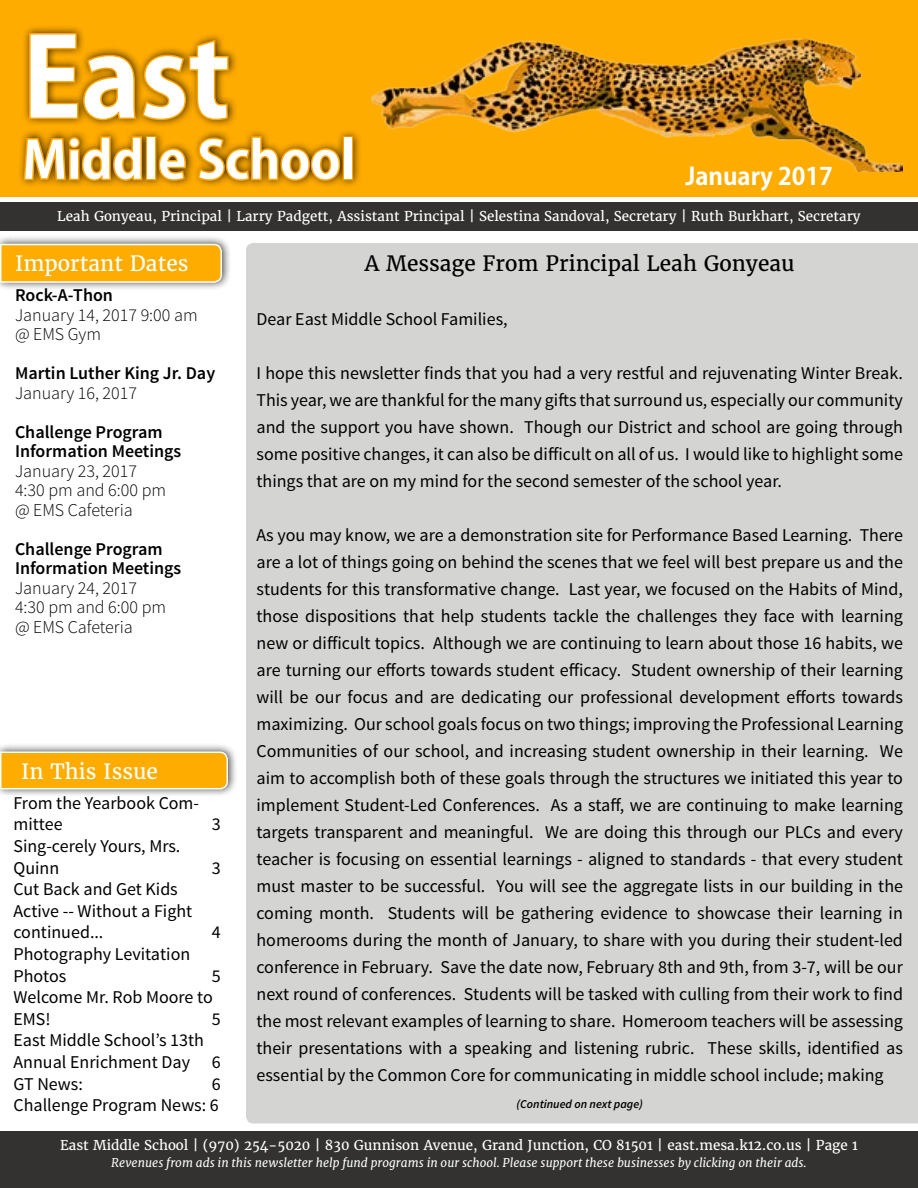
<style>
.page{position:relative;width:918px;height:1188px;background:#fff}
.page>*{position:absolute;margin:0;border:0;box-sizing:border-box;transform-origin:0 0}
.t1{font:700 108px "Adobe Gothic Std";color:#fff}
.t2{font:700 51px "Adobe Gothic Std";color:#fff}
.t3{font:700 24px "Adobe Gothic Std";color:#fff}
.t4{font:21px "Merriweather";color:#000}
.t5{font:21px "Merriweather";color:#fff}
.t6{font:18px/27px "Source Sans Pro";color:#000}
.t7{font:300 18px/19.5px "Source Sans Pro";color:#000}
.t8{font:600 18px/19.5px "Source Sans Pro";color:#000}
.t9{font:13.5px "Merriweather";color:#fff}
.t10{font:italic 12px "Merriweather";color:#fff}
.t11{font:italic 600 12px "Source Sans Pro";color:#000}
</style>
<div class="page">
<div style="left:0;top:743px;width:238px;height:54px;background:#000;opacity:.75"></div>
<svg style="left:0;top:751px;width:229px;height:39px;background:#fbb21c"></svg>
<div style="left:0;top:236px;width:232px;height:55px;background:#000;opacity:.75"></div>
<svg style="left:0;top:243px;width:223px;height:41px;background:#f9b21f"></svg>
<div style="left:0;top:0;width:918px;height:198px;background:#ffac01"></div>
<div style="left:0;top:198px;width:918px;height:33px;background:#333231"></div>
<div style="left:18px;top:25px;width:343px;height:162px;background:#000;opacity:.75"></div>
<svg style="left:28px;top:32px;width:202px;height:90px"></svg>
<svg style="left:22px;top:135px;width:122px;height:47px"></svg>
<div style="left:146px;top:136px;width:10px;height:44px;border:3px solid #ffa500"></div>
<svg style="left:157px;top:147px;width:31px;height:35px"></svg>
<svg style="left:195px;top:135px;width:147px;height:47px"></svg>
<div style="left:343px;top:136px;width:10px;height:44px;border:3px solid #ffa500"></div>
<div style="left:0;top:1131px;width:918px;height:57px;background:#333231"></div>
<div style="left:246px;top:243px;width:672px;height:880px;background:#d4d4d3"></div>
<div style="left:0;top:197px;width:918px;height:5px;background:#fff"></div>
<img style="left:371px;top:38px;width:532px;height:134px">
<h1 class="t1" style="left:22px;top:13px;width:209px">East</h1>
<h2 class="t2" style="left:22px;top:129px;width:334px">Middle School</h2>
<h3 class="t3" style="left:685px;top:162px;width:149px">January 2017</h3>
<p class="t9" style="left:57px;top:208px;width:805px">Leah Gonyeau, Principal | Larry Padgett, Assistant Principal | Selestina Sandoval, Secretary | Ruth Burkhart, Secretary</p>
<p class="t5" style="left:15px;top:250px;width:175px">Important Dates</p>
<p class="t8" style="left:15px;top:286px;width:100px">Rock-A-Thon</p>
<p class="t7" style="left:15px;top:305px;width:184px">January 14, 2017 9:00 am @ EMS Gym</p>
<p class="t8" style="left:15px;top:364px;width:202px">Martin Luther King Jr. Day</p>
<p class="t7" style="left:15px;top:383px;width:124px">January 16, 2017</p>
<p class="t8" style="left:15px;top:423px;width:168px">Challenge Program<br>Information Meetings</p>
<p class="t7" style="left:15px;top:461px;width:153px">January 23, 2017<br>4:30 pm and 6:00 pm @ EMS Cafeteria</p>
<p class="t8" style="left:15px;top:540px;width:168px">Challenge Program<br>Information Meetings</p>
<p class="t7" style="left:15px;top:578px;width:153px">January 24, 2017<br>4:30 pm and 6:00 pm @ EMS Cafeteria</p>
<p class="t5" style="left:21px;top:759px;width:138px">In This Issue</p>
<p class="t6" style="left:14px;top:792px;width:187px;line-height:21.6px">From the Yearbook Com&shy;mittee</p>
<p class="t6" style="left:14px;top:835px;width:168px;line-height:21.6px">Sing-cerely Yours, Mrs.<br>Quinn</p>
<p class="t6" style="left:14px;top:879px;width:180px;line-height:21.6px">Cut Back and Get Kids<br>Active -- Without a Fight continued...</p>
<p class="t6" style="left:212px;top:811px;width:10px">3</p>
<p class="t6" style="left:212px;top:854px;width:10px">3</p>
<p class="t6" style="left:212px;top:919px;width:10px">4</p>
<p class="t6" style="left:14px;top:943px;width:178px;line-height:21.6px">Photography Levitation<br>Photos</p>
<p class="t6" style="left:14px;top:965px;width:209px;line-height:21.6px;text-indent:198px">5<br>Welcome Mr. Rob Moore to<br>EMS!</p>
<p class="t6" style="left:212px;top:1006px;width:10px">5</p>
<p class="t6" style="left:14px;top:1030px;width:209px;line-height:21.6px">East Middle School’s 13th<br>Annual Enrichment Day 6<br>GT News:</p>
<p class="t6" style="left:14px;top:1073px;width:209px;line-height:21.6px;text-align:right">6<br>Challenge Program News: 6</p>
<p class="t4" style="left:365px;top:250px;width:431px">A Message From Principal Leah Gonyeau</p>
<p class="t6" style="left:256px;top:306px;width:253px">Dear East Middle School Families,</p>
<p class="t6" style="left:256px;top:360px;width:648px;text-align:justify">I hope this newsletter finds that you had a very restful and rejuvenating Winter Break.<br>This year, we are thankful for the many gifts that surround us, especially our community and the support you have shown. Though our District and school are going through some positive changes, it can also be difficult on all of us. I would like to highlight some things that are on my mind for the second semester of the school year.</p>
<p class="t6" style="left:256px;top:522px;width:648px;text-align:justify">As you may know, we are a demonstration site for Performance Based Learning. There are a lot of things going on behind the scenes that we feel will best prepare us and the students for this transformative change. Last year, we focused on the Habits of Mind, those dispositions that help students tackle the challenges they face with learning new or difficult topics. Although we are continuing to learn about those 16 habits, we are turning our efforts towards student efficacy. Student ownership of their learning will be our focus and are dedicating our professional development efforts towards maximizing. Our school goals focus on two things; improving the Professional Learning Communities of our school, and increasing student ownership in their learning. We aim to accomplish both of these goals through the structures we initiated this year to implement Student-Led Conferences. As a staff, we are continuing to make learning targets transparent and meaningful. We are doing this through our PLCs and every teacher is focusing on essential learnings - aligned to standards - that every student must master to be successful. You will see the aggregate lists in our building in the coming month. Students will be gathering evidence to showcase their learning in homerooms during the month of January, to share with you during their student-led conference in February. Save the date now, February 8th and 9th, from 3-7, will be our next round of conferences. Students will be tasked with culling from their work to find the most relevant examples of learning to share. Homeroom teachers will be assessing their presentations with a speaking and listening rubric. These skills, identified as essential by the Common Core for communicating in middle school include; making</p>
<p class="t11" style="left:517px;top:1097px;width:128px">(Continued on next page)</p>
<p class="t9" style="left:60px;top:1137px;width:799px">East Middle School | (970) 254-5020 | 830 Gunnison Avenue, Grand Junction, CO 81501 | east.mesa.k12.co.us | Page 1</p>
<p class="t10" style="left:111px;top:1155px;width:697px">Revenues from ads in this newsletter help fund programs in our school. Please support these businesses by clicking on their ads.</p>
</div>
